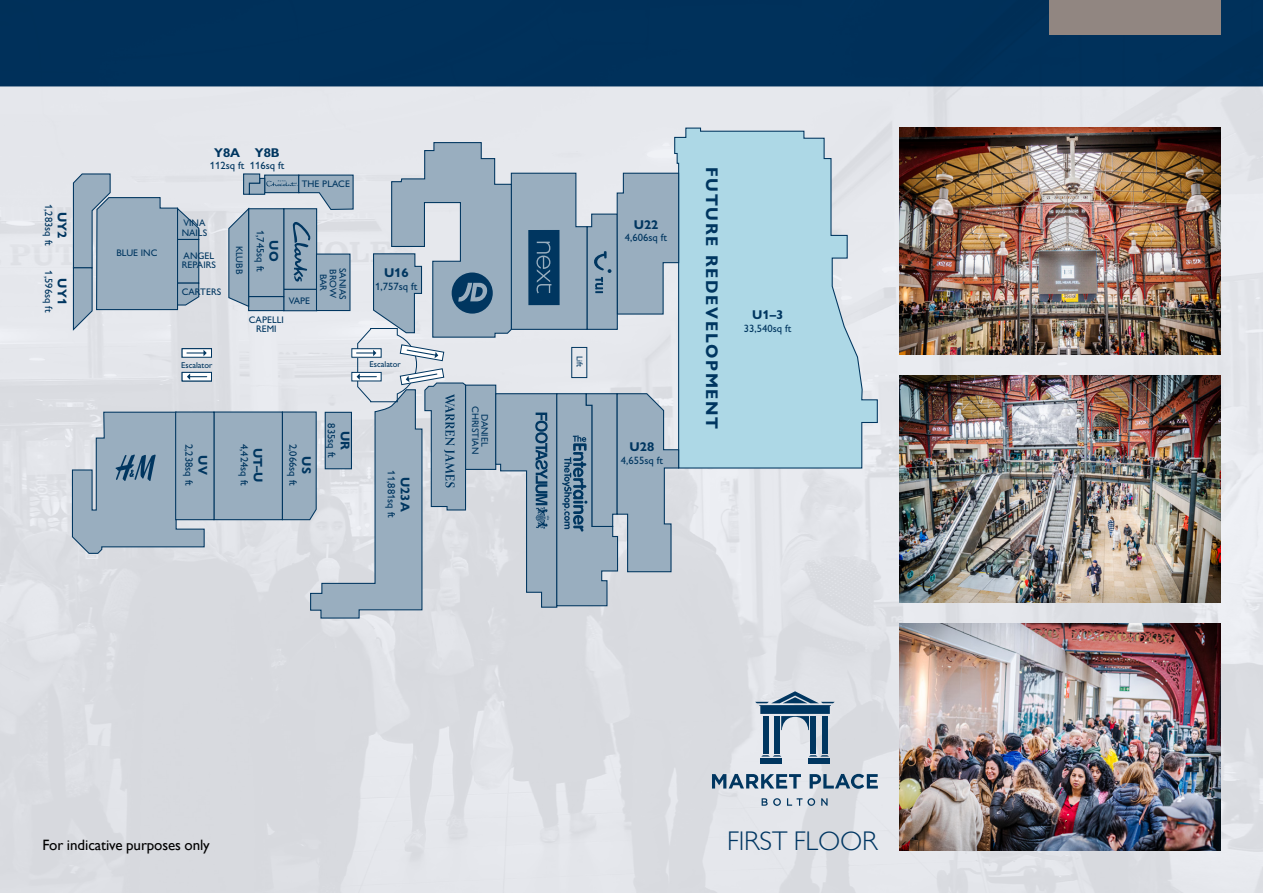
<style>
.page{position:relative;width:1263px;height:893px;background:#fff}
.page>*{position:absolute;margin:0;border:0;box-sizing:border-box;transform-origin:0 0}
.t1{font:300 27px "Gill Sans";letter-spacing:-.005em;color:#003662}
.t2{font:700 16.95px "Gill Sans Nova";letter-spacing:.1em;color:#003660}
.t3{font:15px "Gill Sans";letter-spacing:-.005em;color:#000}
.t4{font:700 12.75px "Gill Sans Nova";color:#003660}
.t5{font:500 10.65px "Gill Sans Nova";color:#003660}
.t6{font:500 9.6px/9.6px "Gill Sans Nova";color:#003660;text-align:center}
.t7{font:500 8.55px "Gill Sans Nova";color:#003660}
</style>
<div class="page">
<img style="left:0;top:86px;width:1263px;height:807px">
<div style="left:214px;top:412px;width:68px;height:108px;background:#99aebf"></div>
<div style="left:213px;top:411px;width:70px;height:109px;border:1px solid #003660"></div>
<div style="left:176px;top:412px;width:38px;height:108px;background:#99aebf"></div>
<svg style="left:674px;top:128px;width:204px;height:341px;background:#b4d8e5"></svg>
<svg style="left:72px;top:172px;width:128px;height:160px;background:#a8b9c7"></svg>
<div style="left:182px;top:349px;width:29px;height:8px;background:#fff"></div>
<div style="left:182px;top:348px;width:30px;height:10px;border:1px solid #003660"></div>
<svg style="left:187px;top:350px;width:20px;height:6px"></svg>
<div style="left:182px;top:372px;width:29px;height:9px;background:#fff"></div>
<div style="left:182px;top:372px;width:30px;height:9px;border:1px solid #003660"></div>
<svg style="left:187px;top:373px;width:20px;height:7px"></svg>
<svg style="left:71px;top:411px;width:134px;height:143px"></svg>
<svg style="left:228px;top:142px;width:452px;height:477px;background:#b1bfcc"></svg>
<svg style="left:712px;top:774px;width:89px;height:14px"></svg>
<svg style="left:810px;top:773px;width:68px;height:16px"></svg>
<svg style="left:762px;top:798px;width:19px;height:8px"></svg>
<svg style="left:787px;top:798px;width:28px;height:8px"></svg>
<svg style="left:821px;top:798px;width:6px;height:8px"></svg>
<div style="left:763px;top:716px;width:5px;height:37px;background:#003660"></div>
<div style="left:774px;top:716px;width:6px;height:37px;background:#003660"></div>
<div style="left:760px;top:758px;width:22px;height:6px;background:#003660"></div>
<div style="left:810px;top:716px;width:6px;height:37px;background:#003660"></div>
<div style="left:822px;top:716px;width:5px;height:37px;background:#003660"></div>
<svg style="left:761px;top:755px;width:20px;height:2px"></svg>
<svg style="left:809px;top:755px;width:20px;height:2px"></svg>
<div style="left:808px;top:758px;width:22px;height:6px;background:#003660"></div>
<svg style="left:755px;top:691px;width:80px;height:39px;background:#8199ae"></svg>
<div style="left:0;top:0;width:1263px;height:86px;background:#00315b"></div>
<img style="left:899px;top:128px;width:321px;height:226px">
<img style="left:899px;top:376px;width:321px;height:226px">
<img style="left:899px;top:624px;width:321px;height:226px">
<div style="left:1049px;top:0;width:171px;height:34px;background:#918681"></div>
<p class="t5" style="left:55px;top:204px;width:44px;rotate:90deg">1,283sq ft</p>
<p class="t4" style="left:70px;top:212px;width:28px;rotate:90deg">UY2</p>
<p class="t5" style="left:55px;top:270px;width:44px;rotate:90deg">1,596sq ft</p>
<p class="t4" style="left:70px;top:278px;width:28px;rotate:90deg">UY1</p>
<p class="t6" style="left:117px;top:247px;width:42px">BLUE INC</p>
<p class="t4" style="left:214px;top:144px;width:28px">Y8A</p>
<p class="t5" style="left:210px;top:159px;width:36px">112sq ft</p>
<p class="t4" style="left:255px;top:144px;width:26px">Y8B</p>
<p class="t5" style="left:250px;top:159px;width:36px">116sq ft</p>
<p class="t6" style="left:302px;top:179px;width:50px">THE PLACE</p>
<p class="t6" style="left:182px;top:218px;width:27px;text-align:left">VINA<br>NAILS</p>
<p class="t6" style="left:182px;top:250px;width:36px;text-align:left">ANGEL<br>REPAIRS</p>
<p class="t6" style="left:182px;top:287px;width:41px">CARTERS</p>
<p class="t6" style="left:244px;top:246px;width:30px;rotate:90deg">KLUBB</p>
<p class="t5" style="left:267px;top:230px;width:44px;rotate:90deg">1,745sq ft</p>
<p class="t4" style="left:282px;top:240px;width:23px;rotate:90deg">UO</p>
<p class="t6" style="left:289px;top:296px;width:23px">VAPE</p>
<p class="t6" style="left:249px;top:315px;width:37px">CAPELLI<br>REMI</p>
<p class="t6" style="left:352px;top:268px;width:33px;line-height:19.2px;rotate:90deg">SANIAS<br>BAR</p>
<p class="t6" style="left:338px;top:269px;width:30px;rotate:90deg">BROW</p>
<p class="t4" style="left:384px;top:265px;width:26px">U16</p>
<p class="t5" style="left:375px;top:280px;width:44px">1,757sq ft</p>
<p class="t7" style="left:181px;top:359px;width:33px">Escalator</p>
<p class="t7" style="left:369px;top:359px;width:33px">Escalator</p>
<p class="t5" style="left:196px;top:444px;width:44px;rotate:90deg">2,238sq ft</p>
<p class="t4" style="left:211px;top:455px;width:21px;rotate:90deg">UV</p>
<p class="t5" style="left:251px;top:444px;width:44px;rotate:90deg">4,424sq ft</p>
<p class="t4" style="left:266px;top:448px;width:36px;rotate:90deg">UT–U</p>
<p class="t5" style="left:300px;top:444px;width:44px;rotate:90deg">2,066sq ft</p>
<p class="t4" style="left:314px;top:456px;width:19px;rotate:90deg">US</p>
<p class="t5" style="left:338px;top:423px;width:36px;rotate:90deg">835sq ft</p>
<p class="t4" style="left:353px;top:431px;width:21px;rotate:90deg">UR</p>
<p class="t5" style="left:398px;top:470px;width:49px;rotate:90deg">11,881sq ft</p>
<p class="t4" style="left:413px;top:477px;width:36px;rotate:90deg">U23A</p>
<p class="t6" style="left:490px;top:406px;width:50px;rotate:90deg">DANIEL<br>CHRISTIAN</p>
<p class="t4" style="left:634px;top:216px;width:26px">U22</p>
<p class="t5" style="left:625px;top:231px;width:44px">4,606sq ft</p>
<p class="t7" style="left:585px;top:356px;width:13px;rotate:90deg">Lift</p>
<p class="t4" style="left:630px;top:439px;width:26px">U28</p>
<p class="t5" style="left:621px;top:454px;width:44px">4,655sq ft</p>
<h2 class="t2" style="left:722px;top:167px;width:264px;rotate:90deg">FUTURE REDEVELOPMENT</h2>
<p class="t4" style="left:752px;top:307px;width:33px">U1–3</p>
<p class="t5" style="left:744px;top:322px;width:49px">33,540sq ft</p>
<h3 class="t3" style="left:43px;top:837px;width:169px">For indicative purposes only</h3>
<h1 class="t1" style="left:727px;top:820px;width:152px">FIRST FLOOR</h1>
</div>
